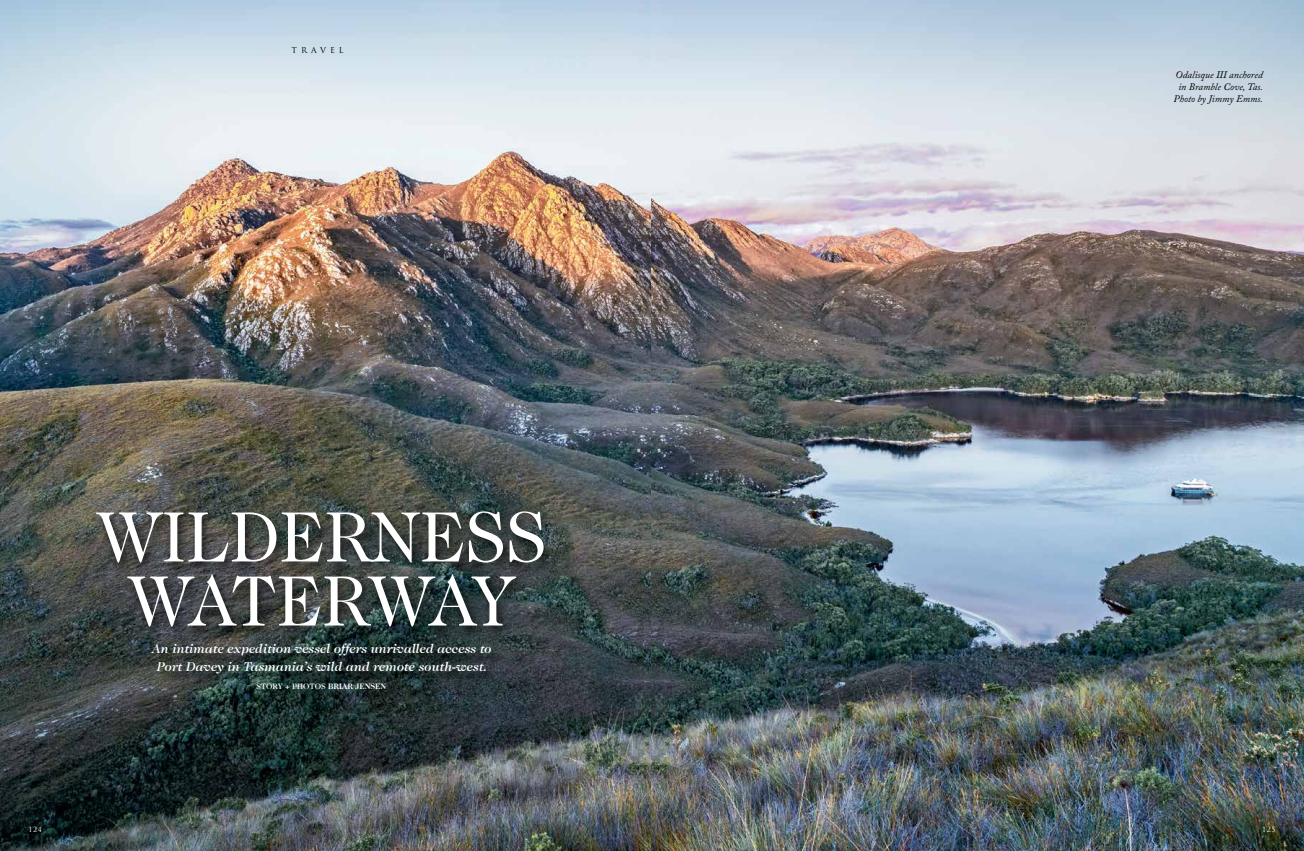
<style>
.page{position:relative;width:1304px;height:851px;background:#fff}
.page>*{position:absolute;margin:0;border:0;box-sizing:border-box;transform-origin:0 0}
.t1{font:72px/64px "Caslon 224 Std";letter-spacing:-.01em;color:#fff;text-align:center}
.t2{font:italic 500 13px/18px "Caslon 224 Std";color:#fff;text-align:center}
.t3{font:italic 10px/12px "Adobe Caslon Pro";letter-spacing:.005em;color:#000;text-align:center}
.t4{font:500 8px "Caslon 224 Std";color:#fff}
.t5{font:8px "Trajan Pro";letter-spacing:.5em;color:#000}
.t6{font:7px "Trajan Pro";letter-spacing:.1em;color:#fff}
.s1{font-weight:700}
</style>
<div class="page">
<img style="left:0;top:0;width:1304px;height:850px">
<div style="left:90px;top:507px;width:466px;height:133px;background:#000;opacity:.8"></div>
<div style="left:154px;top:645px;width:349px;height:56px;background:#000;opacity:.8"></div>
<p class="t5" style="left:292px;top:45px;width:54px">TRAVEL</p>
<h1 class="t1" style="left:97px;top:504px;width:451px">WILDERNESS<br>WATERWAY</h1>
<p class="t2" style="left:152px;top:639px;width:341px">An intimate expedition vessel offers unrivalled access to<br>Port Davey in Tasmania’s wild and remote south-west.</p>
<p class="t4" style="left:256px;top:682px;width:132px">STORY + PHOTOS <span class="s1">BRIAR JENSEN</span></p>
<p class="t6" style="left:28px;top:825px;width:15px">124</p>
<p class="t3" style="left:1173px;top:69px;width:91px">Odalisque III anchored in Bramble Cove, Tas.<br>Photo by Jimmy Emms.</p>
<p class="t6" style="left:1262px;top:825px;width:15px">125</p>
</div>
